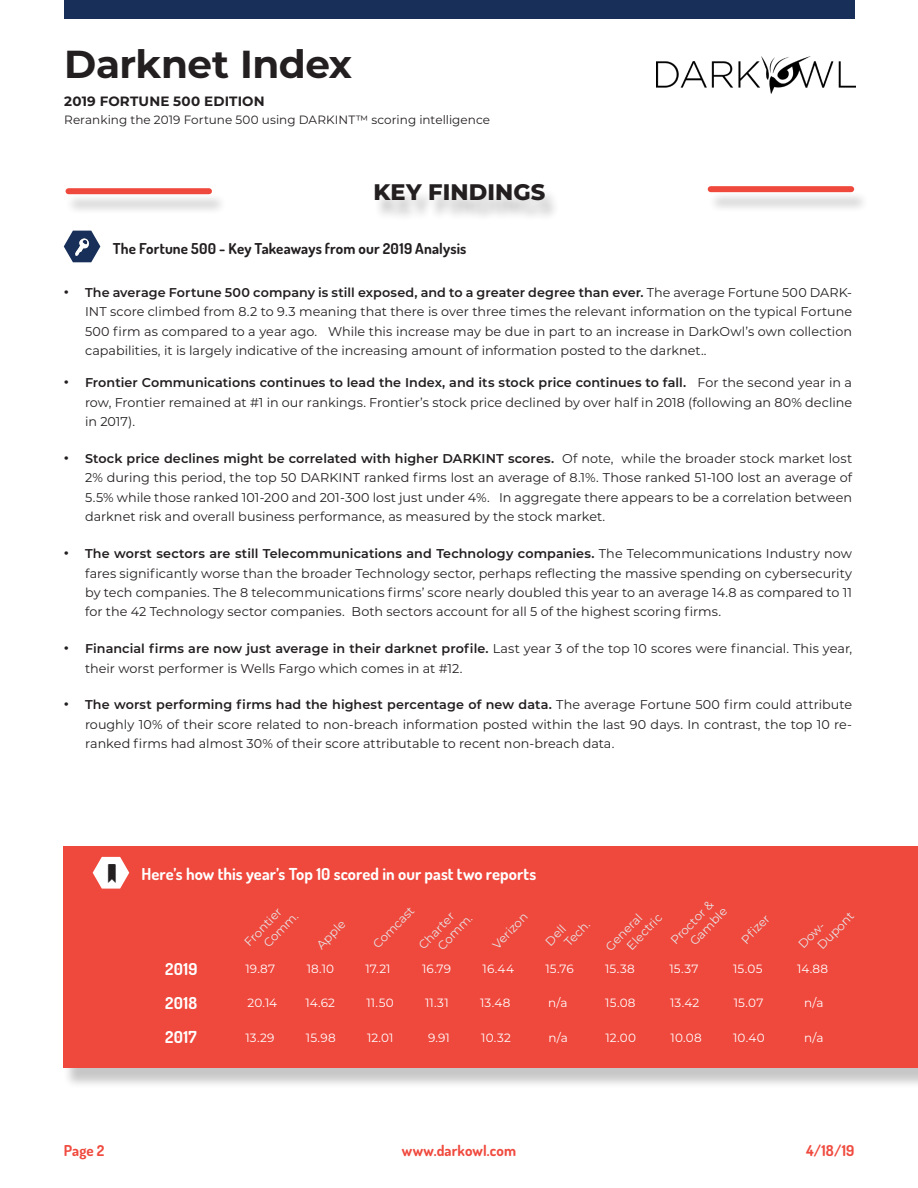
<style>
.page{position:relative;width:918px;height:1188px;background:#fff}
.page>*{position:absolute;margin:0;border:0;box-sizing:border-box;transform-origin:0 0}
.t1{font:42px "Entypo";color:#231f20}
.t2{font:700 39px "Montserrat";color:#231f20}
.t3{font:800 22.5px "Montserrat";letter-spacing:.005em;color:#231f20}
.t4{font:700 16.5px "Dosis";letter-spacing:.005em;color:#fff}
.t5{font:700 15px "Dosis";letter-spacing:.01em;color:#231f20}
.t6{font:700 15px "Dosis";letter-spacing:.005em;color:#f04a3e}
.t7{font:700 13.5px "Montserrat";letter-spacing:.015em;color:#231f20}
.t8{font:12.75px/19.5px "Montserrat";color:#231f20;text-align:justify}
.t9{font:12px "Montserrat";letter-spacing:.015em;color:#fff}
.t10{font:12px/14.4px "Montserrat";color:#e6e7e9}
.t11{font:12px "Montserrat";letter-spacing:.005em;color:#231f20}
.s1{font-family:"Dosis";font-size:16.5px}
.s2{font-weight:600}
</style>
<div class="page">
<div style="left:374px;top:189px;width:187px;height:33px;background:#231f20;opacity:.25"></div>
<svg style="left:64px;top:231px;width:36px;height:31px"></svg>
<div style="left:64px;top:0;width:791px;height:18px;background:#172f59"></div>
<img style="left:656px;top:56px;width:200px;height:38px">
<div style="left:63px;top:850px;width:855px;height:239px;background:#231f20;opacity:.25"></div>
<div style="left:64px;top:846px;width:854px;height:222px;background:#ef483c"></div>
<img style="left:74px;top:238px;width:17px;height:17px">
<svg style="left:93px;top:857px;width:36px;height:32px"></svg>
<div style="left:65px;top:193px;width:163px;height:22px;background:#231f20;opacity:.25"></div>
<div style="left:68px;top:188px;width:141px;height:6px;background:#ef483c"></div>
<div style="left:707px;top:191px;width:163px;height:22px;background:#231f20;opacity:.25"></div>
<div style="left:711px;top:186px;width:140px;height:6px;background:#ef483c"></div>
<h2 class="t2" style="left:64px;top:36px;width:289px">Darknet Index</h2>
<p class="t7" style="left:64px;top:92px;width:202px">2019 FORTUNE 500 EDITION</p>
<p class="t11" style="left:64px;top:112px;width:427px">Reranking the 2019 Fortune 500 using DARKINT™ scoring intelligence</p>
<h3 class="t3" style="left:373px;top:176px;width:174px">KEY FINDINGS</h3>
<p class="t5" style="left:113px;top:238px;width:355px">The Fortune 500 - Key Takeaways from our 2019 Analysis</p>
<p class="t8" style="left:85px;top:282px;width:769px;text-indent:-21px"><span class="s1">•</span> <span class="s2">The average Fortune 500 company is still exposed, and to a greater degree than ever.</span> The average Fortune 500 DARK-INT score climbed from 8.2 to 9.3 meaning that there is over three times the relevant information on the typical Fortune 500 firm as compared to a year ago. While this increase may be due in part to an increase in DarkOwl’s own collection capabilities, it is largely indicative of the increasing amount of information posted to the darknet..</p>
<p class="t8" style="left:85px;top:373px;width:769px;text-indent:-21px"><span class="s1">•</span> <span class="s2">Frontier Communications continues to lead the Index, and its stock price continues to fall.</span> For the second year in a row, Frontier remained at #1 in our rankings. Frontier’s stock price declined by over half in 2018 (following an 80% decline in 2017).</p>
<p class="t8" style="left:85px;top:448px;width:769px;text-indent:-21px"><span class="s1">•</span> <span class="s2">Stock price declines might be correlated with higher DARKINT scores.</span> Of note, while the broader stock market lost 2% during this period, the top 50 DARKINT ranked firms lost an average of 8.1%. Those ranked 51-100 lost an average of 5.5% while those ranked 101-200 and 201-300 lost just under 4%. In aggregate there appears to be a correlation between darknet risk and overall business performance, as measured by the stock market.</p>
<p class="t8" style="left:85px;top:543px;width:769px;text-indent:-21px"><span class="s1">•</span> <span class="s2">The worst sectors are still Telecommunications and Technology companies.</span> The Telecommunications Industry now fares significantly worse than the broader Technology sector, perhaps reflecting the massive spending on cybersecurity by tech companies. The 8 telecommunications firms’ score nearly doubled this year to an average 14.8 as compared to 11 for the 42 Technology sector companies. Both sectors account for all 5 of the highest scoring firms.</p>
<p class="t8" style="left:85px;top:638px;width:769px;text-indent:-21px"><span class="s1">•</span> <span class="s2">Financial firms are now just average in their darknet profile.</span> Last year 3 of the top 10 scores were financial. This year, their worst performer is Wells Fargo which comes in at #12.</p>
<p class="t8" style="left:85px;top:694px;width:769px;text-indent:-21px"><span class="s1">•</span> <span class="s2">The worst performing firms had the highest percentage of new data.</span> The average Fortune 500 firm could attribute roughly 10% of their score related to non-breach information posted within the last 90 days. In contrast, the top 10 re&shy;ranked firms had almost 30% of their score attributable to recent non-breach data.</p>
<h1 class="t1" style="left:106px;top:845px;width:13px">ñ</h1>
<p class="t4" style="left:141px;top:863px;width:396px">Here’s how this year’s Top 10 scored in our past two reports</p>
<p class="t10" style="left:676px;top:928px;width:49px;text-indent:-13px;rotate:-46deg">Proctor &amp;<br>Gamble</p>
<p class="t10" style="left:370px;top:941px;width:55px;rotate:-46deg">Comcast</p>
<p class="t10" style="left:804px;top:932px;width:48px;text-indent:-13px;rotate:-46deg">Dow-<br>Dupont</p>
<p class="t10" style="left:250px;top:930px;width:45px;text-indent:-13px;rotate:-46deg">Frontier<br>Comm.</p>
<p class="t10" style="left:415px;top:942px;width:47px;rotate:-46deg">Charter</p>
<p class="t10" style="left:489px;top:941px;width:46px;rotate:-46deg">Verizon</p>
<p class="t10" style="left:613px;top:932px;width:46px;text-indent:-16px;rotate:-46deg">General<br>Electric</p>
<p class="t10" style="left:738px;top:936px;width:37px;rotate:-46deg">Pfi zer</p>
<p class="t10" style="left:434px;top:942px;width:45px;rotate:-46deg">Comm.</p>
<p class="t10" style="left:313px;top:942px;width:37px;rotate:-46deg">Apple</p>
<p class="t10" style="left:551px;top:929px;width:32px;text-indent:-13px;rotate:-46deg">Dell<br>Tech.</p>
<p class="t4" style="left:165px;top:959px;width:34px">2019</p>
<p class="t9" style="left:245px;top:961px;width:31px">19.87</p>
<p class="t9" style="left:307px;top:961px;width:29px">18.10</p>
<p class="t9" style="left:366px;top:961px;width:27px">17.21</p>
<p class="t9" style="left:422px;top:961px;width:31px">16.79</p>
<p class="t9" style="left:483px;top:961px;width:33px">16.44</p>
<p class="t9" style="left:545px;top:961px;width:30px">15.76</p>
<p class="t9" style="left:605px;top:961px;width:31px">15.38</p>
<p class="t9" style="left:669px;top:961px;width:31px">15.37</p>
<p class="t9" style="left:733px;top:961px;width:31px">15.05</p>
<p class="t9" style="left:797px;top:961px;width:33px">14.88</p>
<p class="t4" style="left:165px;top:992px;width:34px">2018</p>
<p class="t9" style="left:248px;top:994px;width:31px">20.14</p>
<p class="t9" style="left:306px;top:994px;width:31px">14.62</p>
<p class="t9" style="left:366px;top:994px;width:29px">11.50</p>
<p class="t9" style="left:425px;top:994px;width:25px">11.31</p>
<p class="t9" style="left:480px;top:994px;width:32px">13.48</p>
<p class="t9" style="left:548px;top:994px;width:21px">n/a</p>
<p class="t9" style="left:605px;top:994px;width:32px">15.08</p>
<p class="t9" style="left:670px;top:994px;width:30px">13.42</p>
<p class="t9" style="left:734px;top:994px;width:31px">15.07</p>
<p class="t9" style="left:804px;top:994px;width:21px">n/a</p>
<p class="t4" style="left:165px;top:1026px;width:33px">2017</p>
<p class="t9" style="left:245px;top:1030px;width:30px">13.29</p>
<p class="t9" style="left:306px;top:1030px;width:31px">15.98</p>
<p class="t9" style="left:367px;top:1030px;width:28px">12.01</p>
<p class="t9" style="left:428px;top:1030px;width:23px">9.91</p>
<p class="t9" style="left:481px;top:1030px;width:31px">10.32</p>
<p class="t9" style="left:549px;top:1030px;width:21px">n/a</p>
<p class="t9" style="left:606px;top:1030px;width:32px">12.00</p>
<p class="t9" style="left:671px;top:1030px;width:33px">10.08</p>
<p class="t9" style="left:733px;top:1030px;width:33px">10.40</p>
<p class="t9" style="left:804px;top:1030px;width:21px">n/a</p>
<p class="t6" style="left:64px;top:1141px;width:42px">Page 2</p>
<p class="t6" style="left:806px;top:1141px;width:50px">4/18/19</p>
<p class="t6" style="left:402px;top:1141px;width:116px">www.darkowl.com</p>
</div>
